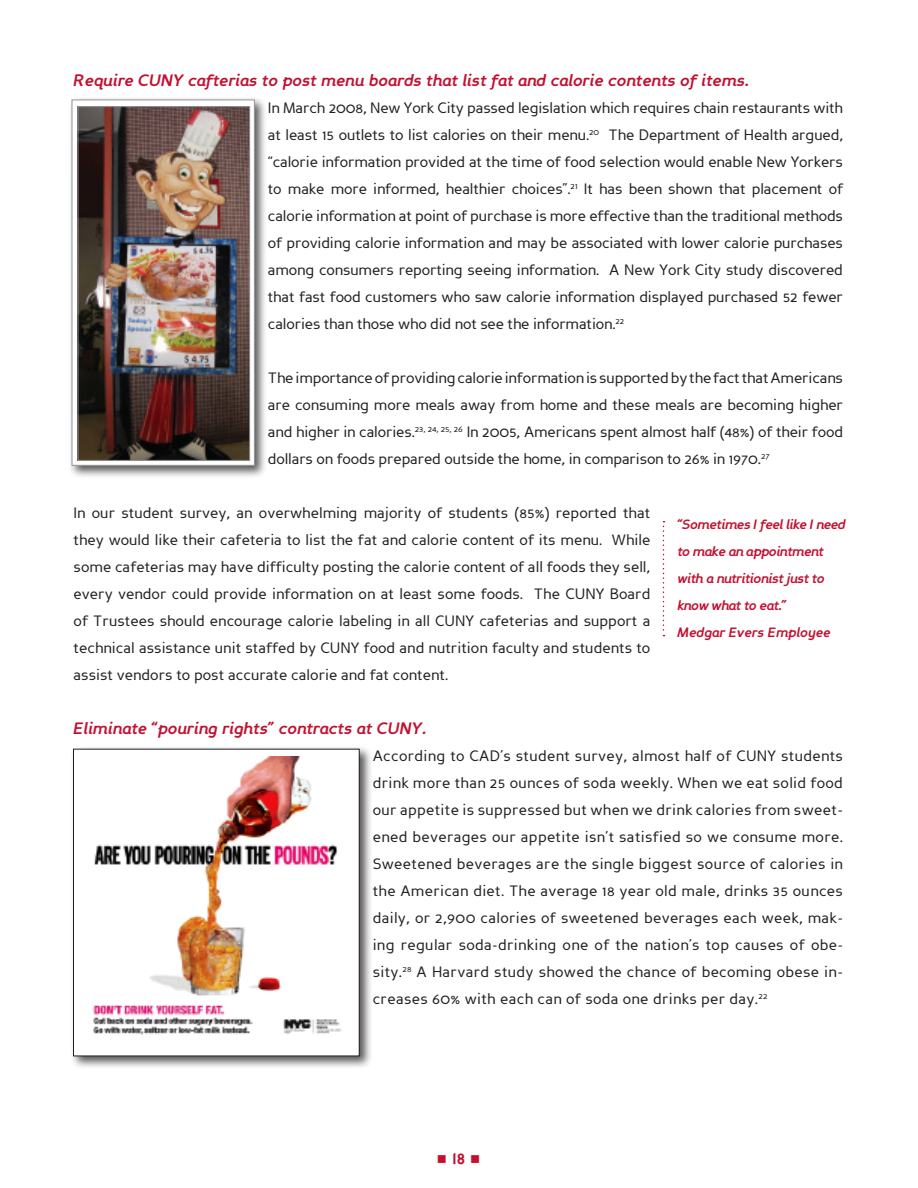
<style>
.page{position:relative;width:918px;height:1188px;background:#fff}
.page>*{position:absolute;margin:0;border:0;box-sizing:border-box;transform-origin:0 0}
.t1{font:italic 700 16.5px "Perspective Sans";color:#c3102f}
.t2{font:15px/27px "Perspective Sans";letter-spacing:-.005em;color:#231f20;text-align:justify}
.t3{font:15px "London Two";color:#c3102f}
.t4{font:italic 700 13.5px/27px "Perspective Sans";letter-spacing:-.03em;color:#c3102f}
</style>
<div class="page">
<div style="left:68px;top:96px;width:200px;height:383px;background:#231f20;opacity:.75"></div>
<svg style="left:72px;top:100px;width:183px;height:366px"></svg>
<img style="left:80px;top:108px;width:168px;height:351px">
<div style="left:78px;top:106px;width:172px;height:355px;border:1px solid #939598"></div>
<svg style="left:663px;top:521px;width:1px;height:115px"></svg>
<div style="left:70px;top:745px;width:302px;height:324px;background:#231f20;opacity:.75"></div>
<div style="left:74px;top:749px;width:285px;height:307px;background:#fff"></div>
<img style="left:93px;top:757px;width:249px;height:278px">
<p class="t1" style="left:74px;top:71px;width:677px">Require CUNY cafterias to post menu boards that list fat and calorie contents of items.</p>
<p class="t2" style="left:268px;top:95px;width:577px">In March 2008, New York City passed legislation which requires chain restaurants with at least 15 outlets to list calories on their menu.<sup>20</sup> The Department of Health argued, “calorie information provided at the time of food selection would enable New Yorkers to make more informed, healthier choices”.<sup>21</sup> It has been shown that placement of calorie information at point of purchase is more effective than the traditional methods of providing calorie information and may be associated with lower calorie purchases among consumers reporting seeing information. A New York City study discovered that fast food customers who saw calorie information displayed purchased 52 fewer calories than those who did not see the information.<sup>22</sup></p>
<p class="t2" style="left:268px;top:365px;width:577px">The importance of providing calorie information is supported by the fact that Americans are consuming more meals away from home and these meals are becoming higher and higher in calories.<sup>23,</sup> <sup>24,</sup> <sup>25,</sup> <sup>26</sup> In 2005, Americans spent almost half (48%) of their food dollars on foods prepared outside the home, in comparison to 26% in 1970.<sup>27</sup></p>
<p class="t2" style="left:74px;top:500px;width:578px">In our student survey, an overwhelming majority of students (85%) reported that they would like their cafeteria to list the fat and calorie content of its menu. While some cafeterias may have difficulty posting the calorie content of all foods they sell, every vendor could provide information on at least some foods. The CUNY Board of Trustees should encourage calorie labeling in all CUNY cafeterias and support a technical assistance unit staffed by CUNY food and nutrition faculty and students to assist vendors to post accurate calorie and fat content.</p>
<p class="t1" style="left:74px;top:719px;width:354px">Eliminate “pouring rights” contracts at CUNY.</p>
<p class="t2" style="left:373px;top:743px;width:472px">According to CAD’s student survey, almost half of CUNY students drink more than 25 ounces of soda weekly. When we eat solid food our appetite is suppressed but when we drink calories from sweet&shy;ened beverages our appetite isn’t satisfied so we consume more.<br>Sweetened beverages are the single biggest source of calories in the American diet. The average 18 year old male, drinks 35 ounces daily, or 2,900 calories of sweetened beverages each week, mak&shy;ing regular soda-drinking one of the nation’s top causes of obe&shy;sity.<sup>28</sup> A Harvard study showed the chance of becoming obese in&shy;creases 60% with each can of soda one drinks per day.<sup>22</sup></p>
<p class="t4" style="left:677px;top:511px;width:170px">“Sometimes I feel like I need to make an appointment with a nutritionist just to know what to eat.”<br>Medgar Evers Employee</p>
<p class="t3" style="left:437px;top:1150px;width:45px">■ 18 ■</p>
</div>
